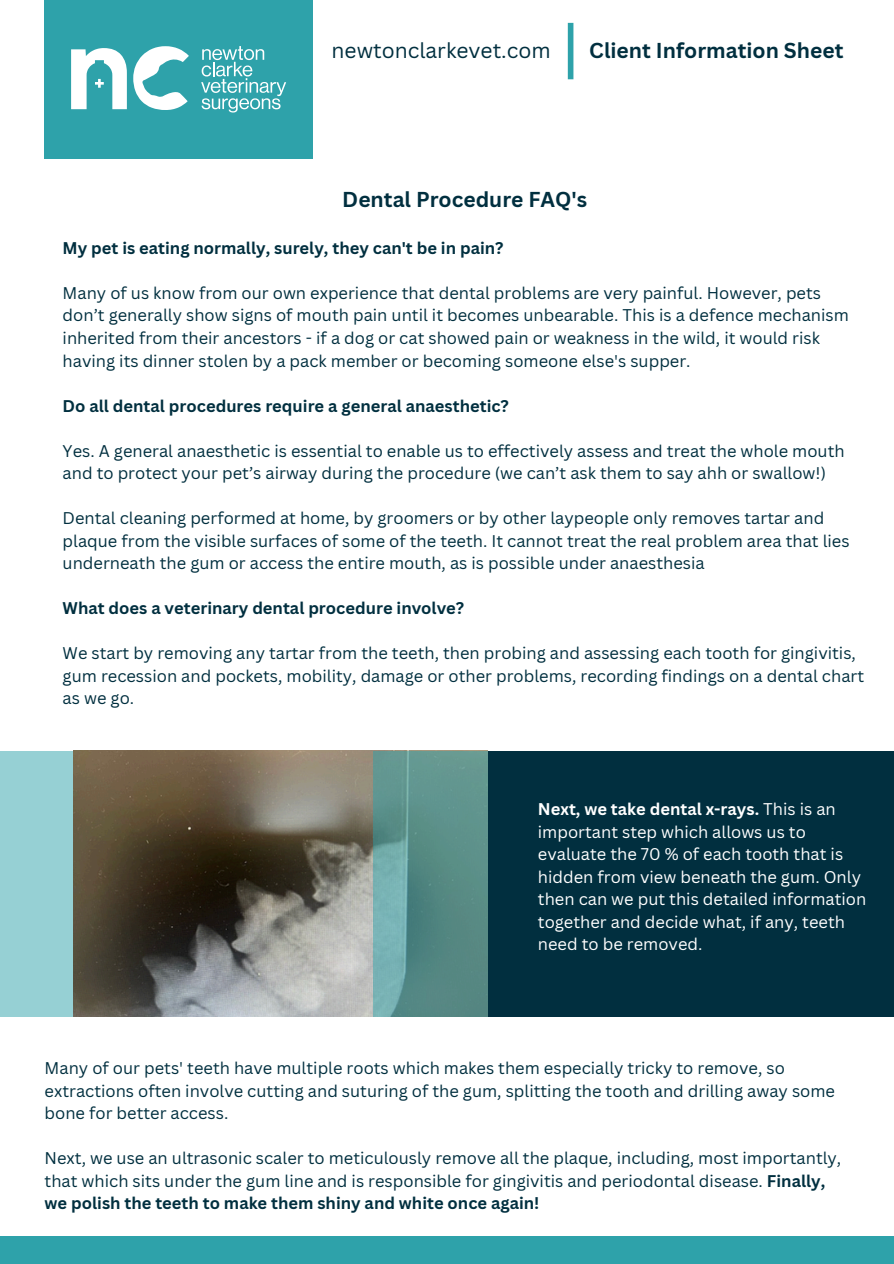
<style>
.page{position:relative;width:894px;height:1264px;background:#fff}
.page>*{position:absolute;margin:0;border:0;box-sizing:border-box;transform-origin:0 0}
.t1{font:700 21px "Canva Sans";color:#012f3f}
.t2{font:21px "Canva Sans";color:#012f3f}
.t3{font:16.5px/22.5px "Canva Sans";color:#012f3f}
.t4{font:16.5px/22.5px "Canva Sans";color:#fff}
.t5{font:700 16.5px "Canva Sans";color:#012f3f}
.s1{font-weight:700}
</style>
<div class="page">
<div style="left:45px;top:0;width:267px;height:159px;background:#2ea2aa"></div>
<svg style="left:133px;top:46px;width:56px;height:64px"></svg>
<svg style="left:71px;top:48px;width:56px;height:61px"></svg>
<svg style="left:201px;top:46px;width:85px;height:66px"></svg>
<div style="left:567px;top:23px;width:6px;height:56px;background:#2ea2aa"></div>
<div style="left:0;top:1235px;width:893px;height:28px;background:#2ea2aa"></div>
<div style="left:487px;top:750px;width:406px;height:266px;background:#012f3f"></div>
<div style="left:0;top:750px;width:73px;height:266px;background:#96d0d4"></div>
<img style="left:73px;top:750px;width:300px;height:266px">
<svg style="left:373px;top:750px;width:114px;height:266px;background:#5e938f"></svg>
<h1 class="t2" style="left:331px;top:35px;width:220px">newtonclarkevet.com</h1>
<h2 class="t1" style="left:589px;top:35px;width:255px">Client Information Sheet</h2>
<h1 class="t1" style="left:342px;top:184px;width:246px">Dental Procedure FAQ's</h1>
<h3 class="t5" style="left:63px;top:236px;width:442px">My pet is eating normally, surely, they can't be in pain?</h3>
<p class="t3" style="left:63px;top:281px;width:787px">Many of us know from our own experience that dental problems are very painful. However, pets don’t generally show signs of mouth pain until it becomes unbearable. This is a defence mechanism inherited from their ancestors - if a dog or cat showed pain or weakness in the wild, it would risk having its dinner stolen by a pack member or becoming someone else's supper.</p>
<h3 class="t5" style="left:63px;top:394px;width:447px">Do all dental procedures require a general anaesthetic?</h3>
<p class="t3" style="left:63px;top:439px;width:783px">Yes. A general anaesthetic is essential to enable us to effectively assess and treat the whole mouth and to protect your pet’s airway during the procedure (we can’t ask them to say ahh or swallow!)</p>
<p class="t3" style="left:63px;top:506px;width:788px">Dental cleaning performed at home, by groomers or by other laypeople only removes tartar and plaque from the visible surfaces of some of the teeth. It cannot treat the real problem area that lies underneath the gum or access the entire mouth, as is possible under anaesthesia</p>
<h3 class="t5" style="left:63px;top:596px;width:403px">What does a veterinary dental procedure involve?</h3>
<p class="t3" style="left:63px;top:641px;width:802px">We start by removing any tartar from the teeth, then probing and assessing each tooth for gingivitis, gum recession and pockets, mobility, damage or other problems, recording findings on a dental chart as we go.</p>
<p class="t4" style="left:537px;top:797px;width:330px"><span class="s1">Next, we take dental x-rays.</span> This is an important step which allows us to evaluate the 70 % of each tooth that is hidden from view beneath the gum. Only then can we put this detailed information together and decide what, if any, teeth need to be removed.</p>
<p class="t3" style="left:45px;top:1056px;width:791px">Many of our pets' teeth have multiple roots which makes them especially tricky to remove, so extractions often involve cutting and suturing of the gum, splitting the tooth and drilling away some bone for better access.</p>
<p class="t3" style="left:45px;top:1146px;width:798px">Next, we use an ultrasonic scaler to meticulously remove all the plaque, including, most importantly, that which sits under the gum line and is responsible for gingivitis and periodontal disease. <span class="s1">Finally, we polish the teeth to make them shiny and white once again!</span></p>
</div>
